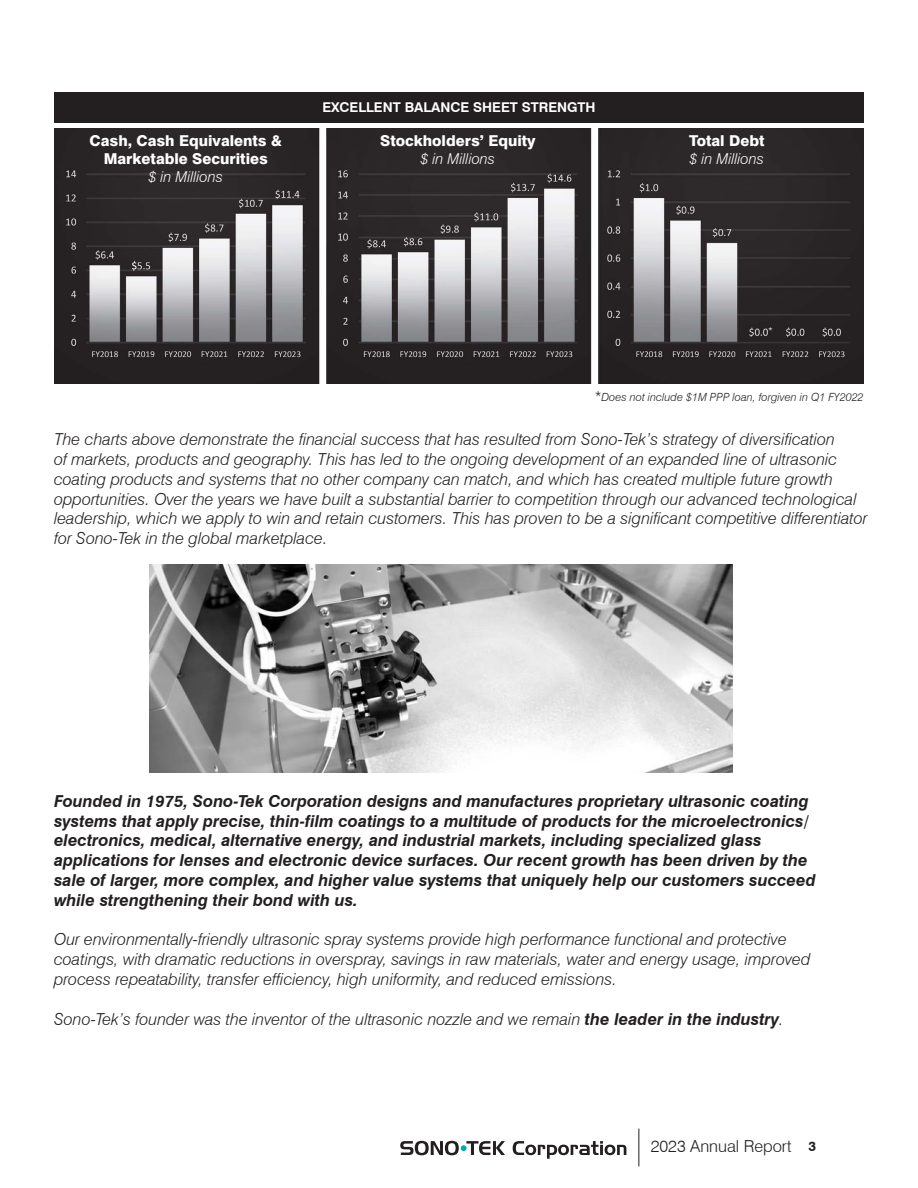
<style>
.page{position:relative;width:918px;height:1188px;background:#fff}
.page>*{position:absolute;margin:0;border:0;box-sizing:border-box;transform-origin:0 0}
.t1{font:italic 300 16.5px/19.8px "Swiss 721 BT";color:#231f20}
.t2{font:italic 700 16.5px/19.8px "Swiss 721 BT";color:#231f20}
.t3{font:300 16.5px "Swiss 721 BT";color:#231f20}
.t4{font:800 15px "Swiss 721 BT";color:#fff}
.t5{font:italic 300 15px "Swiss 721 BT";color:#fff}
.t6{font:700 13.5px "Swiss 721 BT";color:#fff}
.t7{font:italic 300 11.25px "Swiss 721 BT";color:#231f20}
.t8{font:300 9.45px "Swiss 721 BT";color:#fff}
.s1{font-size:13.5px}
.s2{font-weight:700}
.s3{font-weight:700;font-size:13.5px}
</style>
<div class="page">
<svg style="left:513px;top:1141px;width:113px;height:18px"></svg>
<svg style="left:400px;top:1141px;width:105px;height:14px"></svg>
<hr style="left:638px;top:1129px;width:1px;height:37px;background:#231f20">
<img style="left:54px;top:128px;width:810px;height:255px">
<img style="left:149px;top:564px;width:583px;height:209px">
<div style="left:54px;top:93px;width:810px;height:30px;background:#231f20"></div>
<p class="t4" style="left:90px;top:132px;width:194px">Cash, Cash Equivalents &amp;</p>
<p class="t4" style="left:104px;top:150px;width:166px">Marketable Securities</p>
<p class="t5" style="left:148px;top:168px;width:76px">$ in Millions</p>
<p class="t6" style="left:322px;top:98px;width:275px">EXCELLENT BALANCE SHEET STRENGTH</p>
<p class="t4" style="left:380px;top:132px;width:157px">Stockholders’ Equity</p>
<p class="t5" style="left:421px;top:150px;width:76px">$ in Millions</p>
<p class="t4" style="left:689px;top:132px;width:77px">Total Debt</p>
<p class="t5" style="left:690px;top:150px;width:76px">$ in Millions</p>
<p class="t8" style="left:768px;top:325px;width:6px">*</p>
<p class="t7" style="left:595px;top:390px;width:270px"><span class="s1">*</span>Does not include $1M PPP loan, forgiven in Q1 FY2022</p>
<p class="t1" style="left:54px;top:429px;width:815px">The charts above demonstrate the financial success that has resulted from Sono-Tek’s strategy of diversification<br>of markets, products and geography. This has led to the ongoing development of an expanded line of ultrasonic coating products and systems that no other company can match, and which has created multiple future growth opportunities. Over the years we have built a substantial barrier to competition through our advanced technological leadership, which we apply to win and retain customers. This has proven to be a significant competitive differentiator for Sono-Tek in the global marketplace.</p>
<p class="t2" style="left:54px;top:790px;width:763px">Founded in 1975, Sono-Tek Corporation designs and manufactures proprietary ultrasonic coating systems that apply precise, thin-film coatings to a multitude of products for the microelectronics/ electronics, medical, alternative energy, and industrial markets, including specialized glass applications for lenses and electronic device surfaces. Our recent growth has been driven by the sale of larger, more complex, and higher value systems that uniquely help our customers succeed while strengthening their bond with us.</p>
<p class="t1" style="left:54px;top:929px;width:758px">Our environmentally-friendly ultrasonic spray systems provide high performance functional and protective coatings, with dramatic reductions in overspray, savings in raw materials, water and energy usage, improved process repeatability, transfer efficiency, high uniformity, and reduced emissions.</p>
<p class="t1" style="left:54px;top:1009px;width:731px">Sono-Tek’s founder was the inventor of the ultrasonic nozzle and we remain <span class="s2">the leader in the industry</span>.</p>
<p class="t3" style="left:651px;top:1136px;width:167px">2023 Annual Report <span class="s3">3</span></p>
</div>
